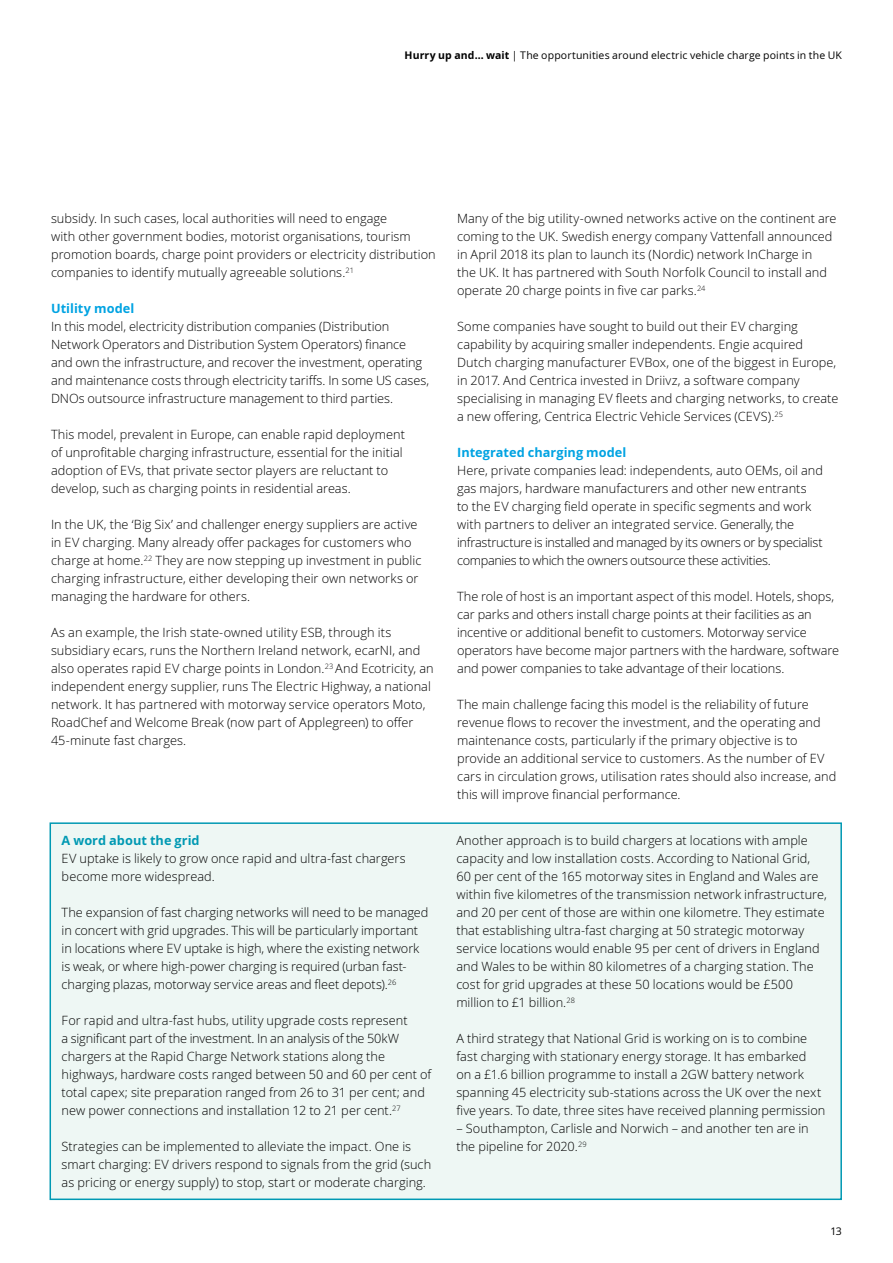
<style>
.page{position:relative;width:893px;height:1263px;background:#fff}
.page>*{position:absolute;margin:0;border:0;box-sizing:border-box;transform-origin:0 0}
.t1{font:300 12.75px/18px "Open Sans";color:#000}
.t2{font:700 12.75px "Open Sans";letter-spacing:.005em;color:#00a3e2}
.t3{font:700 12.75px "Open Sans";letter-spacing:.005em;color:#0099b3}
.t4{font:10.5px "Open Sans";letter-spacing:.01em;color:#000}
.s1{font-weight:700}
</style>
<div class="page">
<div style="left:50px;top:823px;width:791px;height:376px;background:#eef7f4"></div>
<div style="left:50px;top:822px;width:792px;height:378px;border:2px solid #0099b3"></div>
<p class="t4" style="left:405px;top:48px;width:439px"><span class="s1">Hurry up and… wait</span> | The opportunities around electric vehicle charge points in the UK</p>
<p class="t1" style="left:51px;top:209px;width:386px">subsidy. In such cases, local authorities will need to engage<br>with other government bodies, motorist organisations, tourism promotion boards, charge point providers or electricity distribution companies to identify mutually agreeable solutions.<sup>21</sup></p>
<p class="t2" style="left:51px;top:299px;width:85px">Utility model</p>
<p class="t1" style="left:51px;top:317px;width:380px">In this model, electricity distribution companies (Distribution Network Operators and Distribution System Operators) finance and own the infrastructure, and recover the investment, operating and maintenance costs through electricity tariffs. In some US cases, DNOs outsource infrastructure management to third parties.</p>
<p class="t1" style="left:51px;top:425px;width:356px">This model, prevalent in Europe, can enable rapid deployment of unprofitable charging infrastructure, essential for the initial adoption of EVs, that private sector players are reluctant to develop, such as charging points in residential areas.</p>
<p class="t1" style="left:51px;top:515px;width:372px">In the UK, the ‘Big Six’ and challenger energy suppliers are active in EV charging. Many already offer packages for customers who charge at home.<sup>22</sup> They are now stepping up investment in public charging infrastructure, either developing their own networks or managing the hardware for others.</p>
<p class="t1" style="left:51px;top:623px;width:384px">As an example, the Irish state-owned utility ESB, through its subsidiary ecars, runs the Northern Ireland network, ecarNI, and also operates rapid EV charge points in London.<sup>23</sup> And Ecotricity, an independent energy supplier, runs The Electric Highway, a national network. It has partnered with motorway service operators Moto, RoadChef and Welcome Break (now part of Applegreen) to offer 45-minute fast charges.</p>
<p class="t3" style="left:62px;top:831px;width:140px">A word about the grid</p>
<p class="t1" style="left:62px;top:849px;width:345px">EV uptake is likely to grow once rapid and ultra-fast chargers become more widespread.</p>
<p class="t1" style="left:62px;top:903px;width:368px">The expansion of fast charging networks will need to be managed in concert with grid upgrades. This will be particularly important in locations where EV uptake is high, where the existing network is weak, or where high-power charging is required (urban fast&shy;charging plazas, motorway service areas and fleet depots).<sup>26</sup></p>
<p class="t1" style="left:62px;top:1011px;width:371px">For rapid and ultra-fast hubs, utility upgrade costs represent<br>a significant part of the investment. In an analysis of the 50kW chargers at the Rapid Charge Network stations along the highways, hardware costs ranged between 50 and 60 per cent of total capex; site preparation ranged from 26 to 31 per cent; and new power connections and installation 12 to 21 per cent.<sup>27</sup></p>
<p class="t1" style="left:62px;top:1137px;width:371px">Strategies can be implemented to alleviate the impact. One is smart charging: EV drivers respond to signals from the grid (such as pricing or energy supply) to stop, start or moderate charging.</p>
<p class="t1" style="left:457px;top:209px;width:381px">Many of the big utility-owned networks active on the continent are coming to the UK. Swedish energy company Vattenfall announced in April 2018 its plan to launch its (Nordic) network InCharge in<br>the UK. It has partnered with South Norfolk Council to install and operate 20 charge points in five car parks.<sup>24</sup></p>
<p class="t1" style="left:457px;top:317px;width:383px">Some companies have sought to build out their EV charging capability by acquiring smaller independents. Engie acquired Dutch charging manufacturer EVBox, one of the biggest in Europe, in 2017. And Centrica invested in Driivz, a software company specialising in managing EV fleets and charging networks, to create a new offering, Centrica Electric Vehicle Services (CEVS).<sup>25</sup></p>
<p class="t2" style="left:457px;top:443px;width:171px">Integrated charging model</p>
<p class="t1" style="left:457px;top:461px;width:367px">Here, private companies lead: independents, auto OEMs, oil and gas majors, hardware manufacturers and other new entrants<br>to the EV charging field operate in specific segments and work with partners to deliver an integrated service. Generally, the infrastructure is installed and managed by its owners or by specialist companies to which the owners outsource these activities.</p>
<p class="t1" style="left:457px;top:587px;width:383px">The role of host is an important aspect of this model. Hotels, shops, car parks and others install charge points at their facilities as an incentive or additional benefit to customers. Motorway service operators have become major partners with the hardware, software and power companies to take advantage of their locations.</p>
<p class="t1" style="left:457px;top:695px;width:381px">The main challenge facing this model is the reliability of future revenue flows to recover the investment, and the operating and maintenance costs, particularly if the primary objective is to provide an additional service to customers. As the number of EV cars in circulation grows, utilisation rates should also increase, and this will improve financial performance.</p>
<p class="t1" style="left:456px;top:831px;width:372px">Another approach is to build chargers at locations with ample capacity and low installation costs. According to National Grid, 60 per cent of the 165 motorway sites in England and Wales are within five kilometres of the transmission network infrastructure, and 20 per cent of those are within one kilometre. They estimate that establishing ultra-fast charging at 50 strategic motorway service locations would enable 95 per cent of drivers in England and Wales to be within 80 kilometres of a charging station. The cost for grid upgrades at these 50 locations would be £500 million to £1 billion.<sup>28</sup></p>
<p class="t1" style="left:456px;top:1029px;width:371px">A third strategy that National Grid is working on is to combine fast charging with stationary energy storage. It has embarked<br>on a £1.6 billion programme to install a 2GW battery network spanning 45 electricity sub-stations across the UK over the next five years. To date, three sites have received planning permission</p>
<p class="t1" style="left:456px;top:1119px;width:354px">– Southampton, Carlisle and Norwich – and another ten are in the pipeline for 2020.<sup>29</sup></p>
<p class="t4" style="left:830px;top:1224px;width:13px">13</p>
</div>
